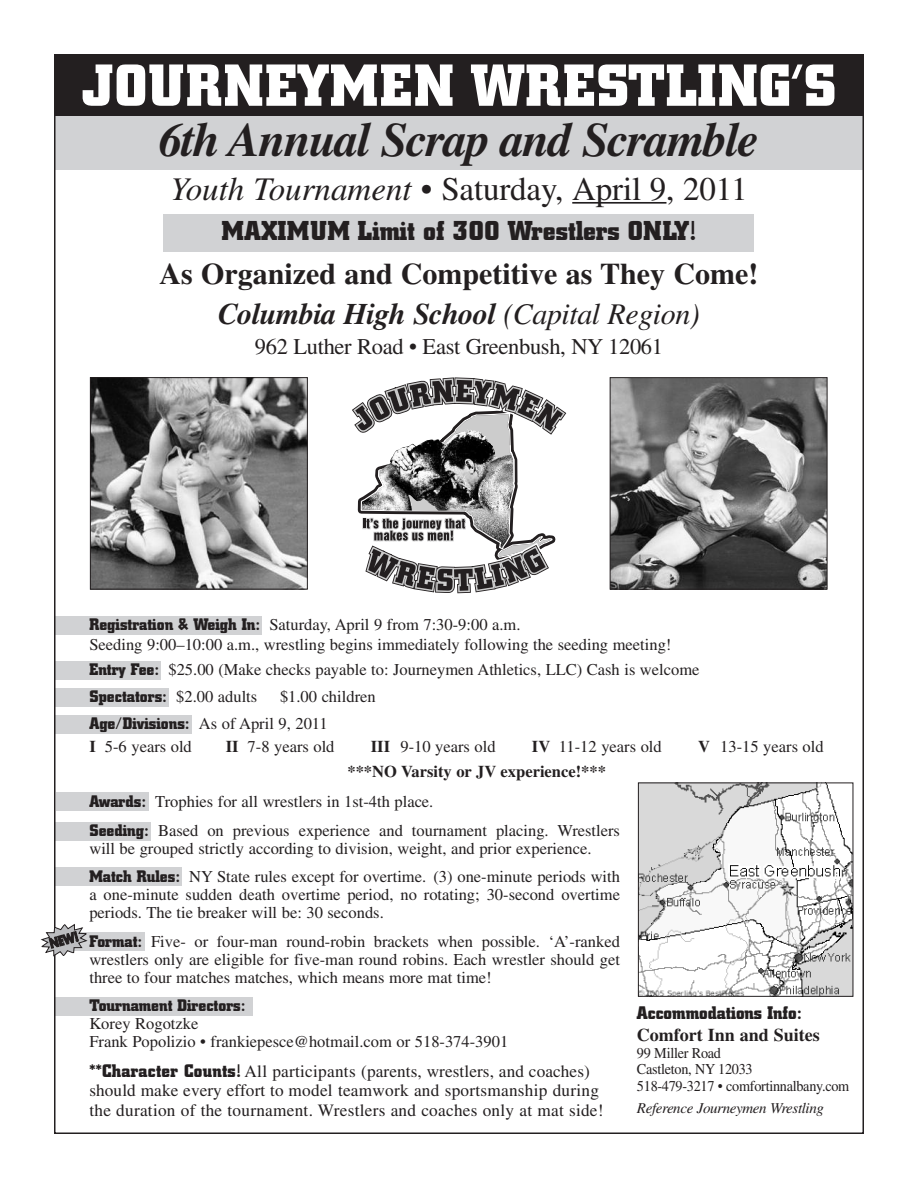
<style>
.page{position:relative;width:918px;height:1188px;background:#fff}
.page>*{position:absolute;margin:0;border:0;box-sizing:border-box;transform-origin:0 0}
.t1{font:700 58.5px "City";letter-spacing:.02em;color:#fff}
.t2{font:italic 700 48px "Times";letter-spacing:-.03em;color:#231f20}
.t3{font:33px "Times";letter-spacing:-.005em;color:#231f20}
.t4{font:700 30px/40.5px "Times";color:#231f20;text-align:center}
.t5{font:700 27px "City";color:#231f20}
.t6{font:22.5px "Times";letter-spacing:-.015em;color:#231f20}
.t7{font:700 18px "City";color:#231f20}
.t8{font:700 18px "Times";color:#231f20}
.t9{font:17.25px/19.5px "Times";letter-spacing:.015em;color:#231f20}
.t10{font:16.5px/18px "Times";color:#231f20}
.t11{font:700 16.5px "City";color:#231f20}
.t12{font:15px/16.5px "Times";letter-spacing:-.02em;color:#231f20;scale:.95 1}
.t13{font:italic 15px "Times";letter-spacing:-.025em;color:#231f20}
.s1{font-style:italic}
.s2{font-weight:400;font-style:italic}
.s3{font-family:"City";font-weight:700}
.s4{font-family:"Times";font-weight:400}
.s5{font-weight:700}
.s6{font-family:"City";font-weight:700;font-size:18px}
</style>
<div class="page">
<div style="left:54px;top:616px;width:208px;height:19px;background:#d1d2d4"></div>
<div style="left:54px;top:661px;width:106px;height:19px;background:#d1d2d4"></div>
<div style="left:54px;top:689px;width:115px;height:18px;background:#d1d2d4"></div>
<div style="left:54px;top:715px;width:138px;height:19px;background:#d1d2d4"></div>
<div style="left:56px;top:792px;width:92px;height:19px;background:#d1d2d4"></div>
<div style="left:54px;top:822px;width:96px;height:18px;background:#d1d2d4"></div>
<div style="left:54px;top:867px;width:127px;height:19px;background:#d1d2d4"></div>
<div style="left:54px;top:932px;width:90px;height:19px;background:#d1d2d4"></div>
<div style="left:54px;top:997px;width:198px;height:19px;background:#d1d2d4"></div>
<div style="left:54px;top:114px;width:810px;height:55px;background:#d1d2d4"></div>
<div style="left:54px;top:54px;width:810px;height:62px;background:#231f20"></div>
<svg style="left:352px;top:377px;width:215px;height:217px"></svg>
<hr style="left:572px;top:202px;width:94px;height:2px;background:#231f20">
<img style="left:92px;top:379px;width:214px;height:209px">
<div style="left:90px;top:377px;width:218px;height:213px;border:1px solid #231f20"></div>
<img style="left:612px;top:379px;width:213px;height:209px">
<div style="left:610px;top:377px;width:217px;height:213px;border:1px solid #231f20"></div>
<div style="left:164px;top:214px;width:590px;height:37px;background:#d1d2d4"></div>
<svg style="left:41px;top:924px;width:46px;height:32px"></svg>
<img style="left:640px;top:785px;width:211px;height:210px">
<div style="left:638px;top:783px;width:215px;height:214px;border:1px solid #231f20"></div>
<h1 class="t1" style="left:81px;top:64px;width:757px">JOURNEYMEN WRESTLING’S</h1>
<h2 class="t2" style="left:159px;top:122px;width:602px">6th Annual Scrap and Scramble</h2>
<h3 class="t3" style="left:170px;top:177px;width:579px"><span class="s1">Youth Tournament •</span> Saturday, April 9, 2011</h3>
<h3 class="t5" style="left:222px;top:221px;width:476px">MAXIMUM Limit of 300 Wrestlers ONLY!</h3>
<h3 class="t4" style="left:160px;top:256px;width:600px">As Organized and Competitive as They Come!<br><span class="s1">Columbia High School</span> <span class="s2">(Capital Region)</span></h3>
<h3 class="t6" style="left:255px;top:339px;width:410px">962 Luther Road • East Greenbush, NY 12061</h3>
<p class="t10" style="left:89px;top:616px;width:583px;line-height:19.5px"><span class="s3">Registration &amp; Weigh In:</span> Saturday, April 9 from 7:30-9:00 a.m.<br>Seeding 9:00–10:00 a.m., wrestling begins immediately following the seeding meeting!</p>
<p class="t10" style="left:89px;top:662px;width:612px"><span class="s3">Entry Fee:</span> $25.00 (Make checks payable to: Journeymen Athletics, LLC) Cash is welcome</p>
<p class="t11" style="left:89px;top:690px;width:169px">Spectators: <span class="s4">$2.00 adults</span></p>
<p class="t10" style="left:89px;top:685px;width:288px;line-height:27px;text-indent:191px">$1.00 children<br><span class="s3">Age/Divisions:</span> As of April 9, 2011</p>
<p class="t10" style="left:89px;top:739px;width:104px"><span class="s5">I</span> 5-6 years old</p>
<p class="t10" style="left:226px;top:739px;width:110px"><span class="s5">II</span> 7-8 years old</p>
<p class="t10" style="left:371px;top:739px;width:126px"><span class="s5">III</span> 9-10 years old</p>
<p class="t10" style="left:532px;top:739px;width:131px"><span class="s5">IV</span> 11-12 years old</p>
<p class="t10" style="left:698px;top:739px;width:127px"><span class="s5">V</span> 13-15 years old</p>
<p class="t10" style="left:89px;top:758px;width:518px;line-height:30px;text-indent:258px"><span class="s5">***NO Varsity or JV experience!***<br></span><span class="s3">Awards:</span> Trophies for all wrestlers in 1st-4th place.</p>
<p class="t10" style="left:89px;top:823px;width:532px"><span class="s3">Seeding:</span> Based on previous experience and tournament placing. Wrestlers will be grouped strictly according to division, weight, and prior experience.</p>
<p class="t10" style="left:89px;top:869px;width:532px;text-align:justify"><span class="s3">Match Rules:</span> NY State rules except for overtime. (3) one-minute periods with a one-minute sudden death overtime period, no rotating; 30-second overtime periods. The tie breaker will be: 30 seconds.</p>
<p class="t10" style="left:89px;top:934px;width:532px;text-align:justify"><span class="s3">Format:</span> Five- or four-man round-robin brackets when possible. ‘A’-ranked wrestlers only are eligible for five-man round robins. Each wrestler should get three to four matches matches, which means more mat time!</p>
<p class="t11" style="left:89px;top:999px;width:157px">Tournament Directors:</p>
<p class="t10" style="left:89px;top:1016px;width:420px">Korey Rogotzke<br>Frank Popolizio • frankiepesce@hotmail.com or 518-374-3901</p>
<p class="t9" style="left:89px;top:1063px;width:516px"><span class="s6">**Character Counts!</span> All participants (parents, wrestlers, and coaches) should make every effort to model teamwork and sportsmanship during the duration of the tournament. Wrestlers and coaches only at mat side!</p>
<p class="t7" style="left:637px;top:1006px;width:166px">Accommodations Info:</p>
<p class="t8" style="left:637px;top:1029px;width:184px">Comfort Inn and Suites</p>
<p class="t12" style="left:637px;top:1046px;width:225px">99 Miller Road<br>Castleton, NY 12033<br>518-479-3217 • comfortinnalbany.com</p>
<p class="t13" style="left:637px;top:1103px;width:189px">Reference Journeymen Wrestling</p>
</div>
